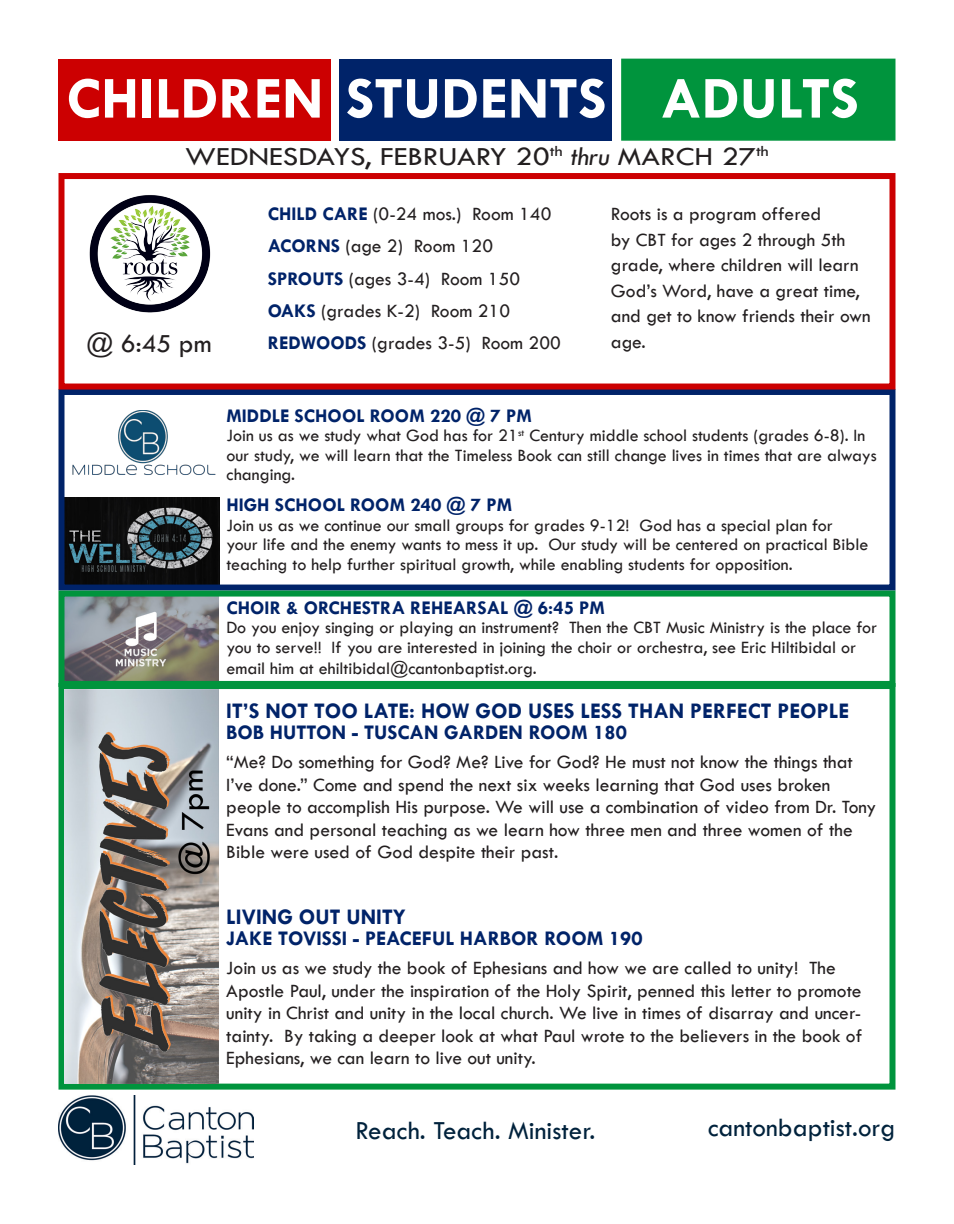
<style>
.page{position:relative;width:954px;height:1224px;background:#fff}
.page>*{position:absolute;margin:0;border:0;box-sizing:border-box;transform-origin:0 0}
.t1{font:700 60px "Tw Cen";color:#fff}
.t2{font:27px "Tw Cen";color:#00223c}
.t3{font:27px "Tw Cen";color:#231f20;scale:1.15 1}
.t4{font:27px "Tw Cen";color:#231f20}
.t5{font:700 22.5px "Tw Cen";color:#002369}
.t6{font:700 21px "Tw Cen";color:#002369}
.t7{font:19.5px/22.5px "Tw Cen";color:#231f20}
.t8{font:700 19.5px "Tw Cen";color:#002369}
.t9{font:18px/19.5px "Tw Cen";color:#231f20}
.s1{font-style:italic}
.s2{font-weight:700;color:#002369}
</style>
<div class="page">
<div style="left:58px;top:683px;width:838px;height:407px;border:6px solid #00943d"></div>
<img style="left:64px;top:689px;width:155px;height:395px">
<img style="left:65px;top:498px;width:155px;height:86px">
<div style="left:339px;top:59px;width:273px;height:82px;background:#002369"></div>
<div style="left:621px;top:59px;width:275px;height:82px;background:#00943d;border:2px solid #00943d"></div>
<div style="left:58px;top:59px;width:273px;height:82px;background:#cc0001"></div>
<div style="left:58px;top:389px;width:838px;height:202px;border:6px solid #002369"></div>
<div style="left:58px;top:173px;width:838px;height:217px;border:6px solid #cc0001"></div>
<img style="left:65px;top:598px;width:154px;height:82px">
<div style="left:58px;top:591px;width:838px;height:96px;border:6px solid #00943d"></div>
<img style="left:58px;top:1095px;width:195px;height:69px">
<img style="left:72px;top:410px;width:144px;height:65px">
<img style="left:89px;top:195px;width:122px;height:118px">
<p class="t1" style="left:66px;top:63px;width:542px">CHILDREN STUDENTS</p>
<p class="t1" style="left:660px;top:63px;width:200px">ADULTS</p>
<p class="t3" style="left:185px;top:140px;width:509px">WEDNESDAYS, FEBRUARY 20<sup>th</sup> <span class="s1">thru</span> MARCH 27<sup>th</sup></p>
<p class="t4" style="left:86px;top:327px;width:127px">@ 6:45 pm</p>
<p class="t7" style="left:268px;top:203px;width:285px"><span class="s2">CHILD CARE</span> (0-24 mos.) Room 140</p>
<p class="t7" style="left:268px;top:235px;width:227px"><span class="s2">ACORNS</span> (age 2) Room 120</p>
<p class="t7" style="left:268px;top:267px;width:254px"><span class="s2">SPROUTS</span> (ages 3-4) Room 150</p>
<p class="t7" style="left:268px;top:299px;width:244px"><span class="s2">OAKS</span> (grades K-2) Room 210</p>
<p class="t7" style="left:268px;top:332px;width:295px"><span class="s2">REDWOODS</span> (grades 3-5) Room 200</p>
<p class="t7" style="left:611px;top:201px;width:261px;line-height:25.5px">Roots is a program offered<br>by CBT for ages 2 through 5th grade, where children will learn<br>God’s Word, have a great time, and get to know friends their own age.</p>
<p class="t8" style="left:226px;top:404px;width:307px">MIDDLE SCHOOL ROOM 220 @ 7 PM</p>
<p class="t9" style="left:226px;top:426px;width:652px">Join us as we study what God has for 21<sup>st</sup> Century middle school students (grades 6-8). In our study, we will learn that the Timeless Book can still change lives in times that are always changing.</p>
<p class="t8" style="left:226px;top:493px;width:287px">HIGH SCHOOL ROOM 240 @ 7 PM</p>
<p class="t9" style="left:226px;top:515px;width:643px">Join us as we continue our small groups for grades 9-12! God has a special plan for your life and the enemy wants to mess it up. Our study will be centered on practical Bible teaching to help further spiritual growth, while enabling students for opposition.</p>
<p class="t8" style="left:226px;top:596px;width:380px">CHOIR &amp; ORCHESTRA REHEARSAL @ 6:45 PM</p>
<p class="t9" style="left:226px;top:617px;width:652px;line-height:20.2px">Do you enjoy singing or playing an instrument? Then the CBT Music Ministry is the place for you to serve!! If you are interested in joining the choir or orchestra, see Eric Hiltibidal or email him at ehiltibidal@cantonbaptist.org.</p>
<p class="t5" style="left:226px;top:697px;width:625px">IT’S NOT TOO LATE: HOW GOD USES LESS THAN PERFECT PEOPLE</p>
<p class="t6" style="left:226px;top:720px;width:402px">BOB HUTTON - TUSCAN GARDEN ROOM 180</p>
<p class="t7" style="left:226px;top:751px;width:651px">“Me? Do something for God? Me? Live for God? He must not know the things that I’ve done.” Come and spend the next six weeks learning that God uses broken people to accomplish His purpose. We will use a combination of video from Dr. Tony Evans and personal teaching as we learn how three men and three women of the Bible were used of God despite their past.</p>
<p class="t5" style="left:226px;top:904px;width:181px">LIVING OUT UNITY</p>
<p class="t6" style="left:226px;top:926px;width:418px">JAKE TOVISSI - PEACEFUL HARBOR ROOM 190</p>
<p class="t7" style="left:226px;top:957px;width:637px">Join us as we study the book of Ephesians and how we are called to unity! The Apostle Paul, under the inspiration of the Holy Spirit, penned this letter to promote unity in Christ and unity in the local church. We live in times of disarray and uncer&shy;tainty. By taking a deeper look at what Paul wrote to the believers in the book of Ephesians, we can learn to live out unity.</p>
<p class="t2" style="left:356px;top:1115px;width:241px">Reach. Teach. Minister.</p>
<p class="t2" style="left:708px;top:1111px;width:189px">cantonbaptist.org</p>
</div>
